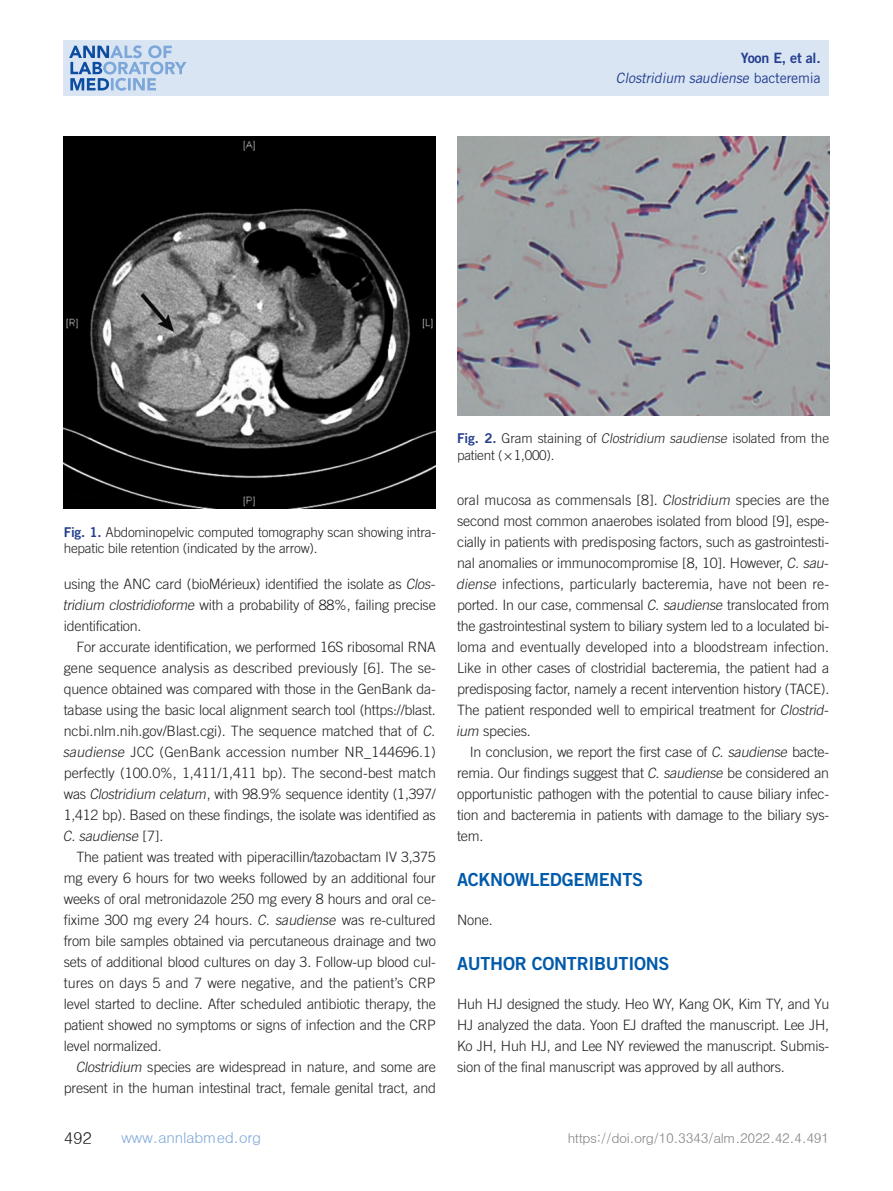
<style>
.page{position:relative;width:893px;height:1191px;background:#fff}
.page>*{position:absolute;margin:0;border:0;box-sizing:border-box;transform-origin:0 0}
.본문대제목{font:18px "Trade Gothic LT Std Bd 2";letter-spacing:-.015em;color:#015aaa}
.URL{font:16.5px "Dotum";color:#231f20}
.URL-2{font:15px "Dotum";letter-spacing:-.02em;color:#7ca7d8}
.본문{font:300 14.25px/21px "Trade Gothic LT Std";letter-spacing:-.015em;color:#231f20}
.하시라제목{font:italic 14.25px "Trade Gothic LT Std";color:#253f8e}
.하시라이름{font:14.25px "Trade Gothic LT Std Bd 2";letter-spacing:-.015em;color:#253f8e}
.표제목_그림설명{font:300 13.5px/16.2px "Trade Gothic LT Std";letter-spacing:-.015em;color:#231f20}
.t1{font:13.5px "Dotum";letter-spacing:-.03em;color:#808285}
.s1{font-style:normal}
.s2{font-family:"Trade Gothic LT Std Bd 2";font-weight:400;color:#253f8e}
.s3{font-style:italic}
</style>
<div class="page">
<div style="left:64px;top:40px;width:765px;height:56px;background:#dae5f4"></div>
<svg style="left:69px;top:45px;width:118px;height:46px"></svg>
<img style="left:64px;top:136px;width:372px;height:372px">
<img style="left:457px;top:136px;width:372px;height:279px">
<p class="하시라이름" style="left:741px;top:49px;width:81px">Yoon E, et al.</p>
<p class="하시라제목" style="left:616px;top:69px;width:206px">Clostridium saudiense <span class="s1">b a cte re m i a</span></p>
<p class="표제목_그림설명" style="left:64px;top:523px;width:374px"><span class="s2">Fig. 1.</span> Abdominopelvic computed tomography scan showing intra&shy;hepatic bile retention (indicated by the arrow).</p>
<p class="본문" style="left:63px;top:573px;width:376px">using the ANC card (bioMérieux) identified the isolate as <span class="s3">Clos&shy;tridium clostridioforme</span> with a probability of 88%, failing precise identification.</p>
<p class="본문" style="left:63px;top:636px;width:376px;text-indent:14px">For accurate identification, we performed 16S ribosomal RNA gene sequence analysis as described previously [6]. The se&shy;quence obtained was compared with those in the GenBank da&shy;tabase using the basic local alignment search tool (https://blast. ncbi.nlm.nih.gov/Blast.cgi). The sequence matched that of <span class="s3">C. saudiense</span> JCC (GenBank accession number NR_144696.1) perfectly (100.0%, 1,411/1,411 bp). The second-best match was <span class="s3">Clostridium celatum</span>, with 98.9% sequence identity (1,397/ 1,412 bp). Based on these findings, the isolate was identified as <span class="s3">C.saudiense</span> [ 7 ] .</p>
<p class="본문" style="left:64px;top:846px;width:374px;text-align:justify;text-indent:13px">The patient was treated with piperacillin/tazobactam IV 3,375 mg every 6 hours for two weeks followed by an additional four weeks of oral metronidazole 250 mg every 8 hours and oral ce&shy;fixime 300 mg every 24 hours. <span class="s3">C. saudiense</span> was re-cultured from bile samples obtained via percutaneous drainage and two sets of additional blood cultures on day 3. Follow-up blood cul&shy;tures on days 5 and 7 were negative, and the patient’s CRP level started to decline. After scheduled antibiotic therapy, the patient showed no symptoms or signs of infection and the CRP level normalized.</p>
<p class="본문" style="left:64px;top:1056px;width:374px;text-align:right"><span class="s3">Clostridium</span> species are widespread in nature, and some are present in the human intestinal tract, female genital tract, and</p>
<p class="표제목_그림설명" style="left:457px;top:430px;width:374px"><span class="s2">Fig. 2.</span> Gram staining of <span class="s3">Clostridium saudiense</span> isolated from the patient (×1,000).</p>
<p class="본문" style="left:456px;top:489px;width:376px">oral mucosa as commensals [8]. <span class="s3">Clostridium</span> species are the second most common anaerobes isolated from blood [9], espe&shy;cially in patients with predisposing factors, such as gastrointesti&shy;nal anomalies or immunocompromise [8, 10]. However, <span class="s3">C. sau&shy;diense</span> infections, particularly bacteremia, have not been re&shy;ported. In our case, commensal <span class="s3">C. saudiense</span> translocated from the gastrointestinal system to biliary system led to a loculated bi&shy;loma and eventually developed into a bloodstream infection.<br>Like in other cases of clostridial bacteremia, the patient had a predisposing factor, namely a recent intervention history (TACE).<br>The patient responded well to empirical treatment for <span class="s3">Clostrid&shy;ium</span> species.</p>
<p class="본문" style="left:457px;top:741px;width:374px;text-align:justify;text-indent:13px">In conclusion, we report the first case of <span class="s3">C. saudiense</span> bacte&shy;remia. Our findings suggest that <span class="s3">C. saudiense</span> be considered an opportunistic pathogen with the potential to cause biliary infec&shy;tion and bacteremia in patients with damage to the biliary sys&shy;tem.</p>
<p class="본문대제목" style="left:457px;top:868px;width:187px">ACKNOWLEDGEMENTS</p>
<p class="본문" style="left:457px;top:909px;width:37px">None.</p>
<p class="본문대제목" style="left:457px;top:952px;width:214px">AUTHOR CONTRIBUTIONS</p>
<p class="본문" style="left:457px;top:993px;width:374px;text-align:justify">Huh HJ designed the study. Heo WY, Kang OK, Kim TY, and Yu HJ analyzed the data. Yoon EJ drafted the manuscript. Lee JH, Ko JH, Huh HJ, and Lee NY reviewed the manuscript. Submis&shy;sion of the final manuscript was approved by all authors.</p>
<p class="URL" style="left:64px;top:1129px;width:30px">492</p>
<p class="URL-2" style="left:121px;top:1130px;width:142px">www.annlabmed.org</p>
<p class="t1" style="left:568px;top:1131px;width:263px">https://doi.org/10.3343/alm.2022.42.4.491</p>
</div>
